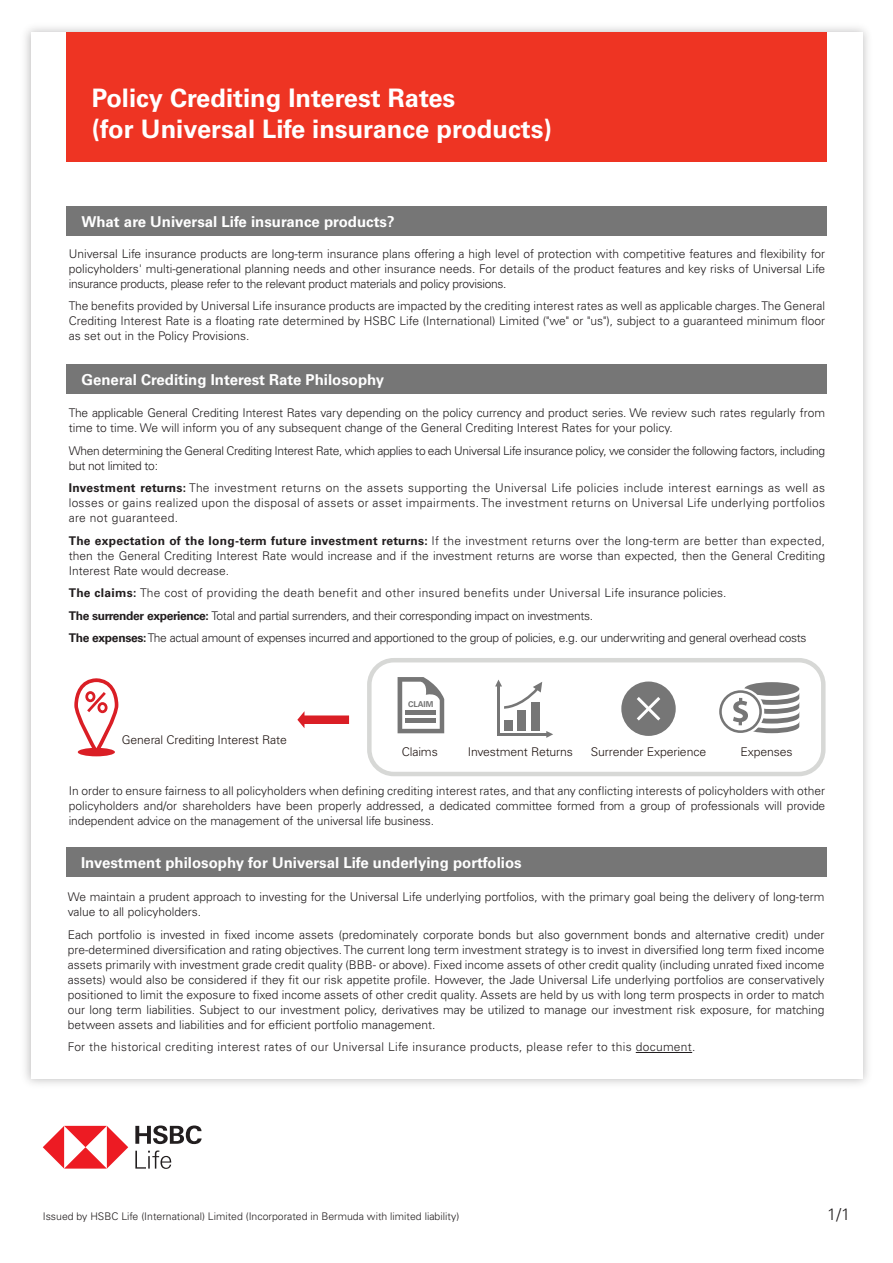
<style>
.page{position:relative;width:893px;height:1263px;background:#fff}
.page>*{position:absolute;margin:0;border:0;box-sizing:border-box;transform-origin:0 0}
.t1{font:700 25.5px/31.5px "Univers";color:#fff}
.t2{font:300 16.5px "Univers";color:#221e1f}
.t3{font:700 15px "Univers";color:#fff}
.t4{font:300 12px/15px "Univers";color:#221e1f;text-align:justify}
.t5{font:300 12px/22.5px "Univers";letter-spacing:-.025em;color:#221e1f}
.t6{font:300 12px "Univers";letter-spacing:.025em;color:#221e1f}
.t7{font:300 12px "Univers";letter-spacing:-.01em;color:#211613}
.t8{font:300 10.5px "Univers";color:#221e1f}
.t9{font:700 8.1px "Univers";letter-spacing:-.01em;color:#767676}
.s1{font-weight:700}
</style>
<div class="page">
<svg style="left:43px;top:1126px;width:85px;height:42px"></svg>
<svg style="left:135px;top:1125px;width:67px;height:19px"></svg>
<svg style="left:135px;top:1150px;width:36px;height:19px"></svg>
<img style="left:25px;top:27px;width:843px;height:1057px">
<div style="left:31px;top:33px;width:831px;height:1046px;background:#fff"></div>
<div style="left:67px;top:206px;width:760px;height:30px;background:#767676"></div>
<div style="left:67px;top:364px;width:760px;height:30px;background:#767676"></div>
<div style="left:67px;top:32px;width:760px;height:130px;background:#ee3423"></div>
<svg style="left:297px;top:712px;width:7px;height:16px"></svg>
<div style="left:302px;top:715px;width:47px;height:9px;background:#da1e25"></div>
<svg style="left:719px;top:690px;width:43px;height:43px"></svg>
<div style="left:722px;top:693px;width:37px;height:37px;background:#fff;border-radius:50%"></div>
<svg style="left:733px;top:682px;width:66px;height:51px"></svg>
<div style="left:621px;top:681px;width:55px;height:55px;background:#767676;border-radius:50%"></div>
<svg style="left:637px;top:697px;width:23px;height:23px"></svg>
<div style="left:504px;top:720px;width:9px;height:10px;background:#767676"></div>
<div style="left:517px;top:710px;width:8px;height:20px;background:#767676"></div>
<div style="left:531px;top:702px;width:9px;height:28px;background:#767676"></div>
<hr style="left:498px;top:686px;width:2px;height:49px;background:#767676">
<hr style="left:498px;top:733px;width:49px;height:2px;background:#767676">
<svg style="left:546px;top:731px;width:7px;height:7px"></svg>
<svg style="left:495px;top:679px;width:47px;height:31px"></svg>
<svg style="left:398px;top:677px;width:46px;height:56px"></svg>
<div style="left:406px;top:710px;width:30px;height:5px;background:#767676"></div>
<hr style="left:406px;top:718px;width:30px;height:4px;background:#767676">
<div style="left:78px;top:748px;width:37px;height:8px;background:#da1e25;border-radius:50%"></div>
<svg style="left:74px;top:678px;width:45px;height:77px"></svg>
<hr style="left:636px;top:1052px;width:56px;height:1px;background:#221e1f">
<div style="left:67px;top:847px;width:760px;height:30px;background:#767676"></div>
<div style="left:367px;top:658px;width:459px;height:118px;border:4px solid #d7d8d6;border-radius:24px"></div>
<h1 class="t1" style="left:92px;top:82px;width:462px">Policy Crediting Interest Rates<br>(for Universal Life insurance products)</h1>
<p class="t3" style="left:81px;top:213px;width:315px">What are Universal Life insurance products?</p>
<p class="t4" style="left:69px;top:246px;width:758px">Universal Life insurance products are long-term insurance plans offering a high level of protection with competitive features and flexibility for policyholders' multi-generational planning needs and other insurance needs. For details of the product features and key risks of Universal Life insurance products, please refer to the relevant product materials and policy provisions.</p>
<p class="t4" style="left:69px;top:299px;width:758px">The benefits provided by Universal Life insurance products are impacted by the crediting interest rates as well as applicable charges. The General Crediting Interest Rate is a floating rate determined by HSBC Life (International) Limited ("we" or "us"), subject to a guaranteed minimum floor as set out in the Policy Provisions.</p>
<p class="t3" style="left:81px;top:371px;width:304px">General Crediting Interest Rate Philosophy</p>
<p class="t4" style="left:69px;top:405px;width:758px">The applicable General Crediting Interest Rates vary depending on the policy currency and product series. We review such rates regularly from time to time. We will inform you of any subsequent change of the General Crediting Interest Rates for your policy.</p>
<p class="t5" style="left:69px;top:443px;width:758px;line-height:15px">When determining the General Crediting Interest Rate, which applies to each Universal Life insurance policy, we consider the following factors, including but not limited to:</p>
<p class="t4" style="left:69px;top:480px;width:758px"><span class="s1">Investment returns:</span> The investment returns on the assets supporting the Universal Life policies include interest earnings as well as losses or gains realized upon the disposal of assets or asset impairments. The investment returns on Universal Life underlying portfolios are not guaranteed.</p>
<p class="t4" style="left:69px;top:533px;width:758px"><span class="s1">The expectation of the long-term future investment returns:</span> If the investment returns over the long-term are better than expected, then the General Crediting Interest Rate would increase and if the investment returns are worse than expected, then the General Crediting Interest Rate would decrease.</p>
<p class="t5" style="left:69px;top:582px;width:739px"><span class="s1">The claims:</span> The cost of providing the death benefit and other insured benefits under Universal Life insurance policies.<br><span class="s1">The surrender experience:</span> Total and partial surrenders, and their corresponding impact on investments.<br><span class="s1">The expenses:</span> The actual amount of expenses incurred and apportioned to the group of policies, e.g. our underwriting and general overhead costs</p>
<p class="t7" style="left:122px;top:733px;width:166px">General Crediting Interest Rate</p>
<p class="t9" style="left:408px;top:700px;width:27px">CLAIM</p>
<p class="t7" style="left:402px;top:745px;width:38px">Claims</p>
<p class="t7" style="left:468px;top:745px;width:107px">Investment Returns</p>
<p class="t7" style="left:591px;top:745px;width:117px">Surrender Experience</p>
<p class="t7" style="left:740px;top:745px;width:54px">Expenses</p>
<p class="t4" style="left:69px;top:783px;width:758px">In order to ensure fairness to all policyholders when defining crediting interest rates, and that any conflicting interests of policyholders with other policyholders and/or shareholders have been properly addressed, a dedicated committee formed from a group of professionals will provide independent advice on the management of the universal life business.</p>
<p class="t3" style="left:81px;top:854px;width:442px">Investment philosophy for Universal Life underlying portfolios</p>
<p class="t4" style="left:68px;top:889px;width:758px">We maintain a prudent approach to investing for the Universal Life underlying portfolios, with the primary goal being the delivery of long-term value to all policyholders.</p>
<p class="t4" style="left:68px;top:927px;width:758px">Each portfolio is invested in fixed income assets (predominately corporate bonds but also government bonds and alternative credit) under pre-determined diversification and rating objectives. The current long term investment strategy is to invest in diversified long term fixed income assets primarily with investment grade credit quality (BBB- or above). Fixed income assets of other credit quality (including unrated fixed income assets) would also be considered if they fit our risk appetite profile. However, the Jade Universal Life underlying portfolios are conservatively positioned to limit the exposure to fixed income assets of other credit quality. Assets are held by us with long term prospects in order to match our long term liabilities. Subject to our investment policy, derivatives may be utilized to manage our investment risk exposure, for matching between assets and liabilities and for efficient portfolio management.</p>
<p class="t6" style="left:68px;top:1040px;width:629px">For the historical crediting interest rates of our Universal Life insurance products, please refer to this document.</p>
<p class="t8" style="left:43px;top:1210px;width:418px">Issued by HSBC Life (International) Limited (Incorporated in Bermuda with limited liability)</p>
<h2 class="t2" style="left:827px;top:1204px;width:24px">1/1</h2>
</div>
